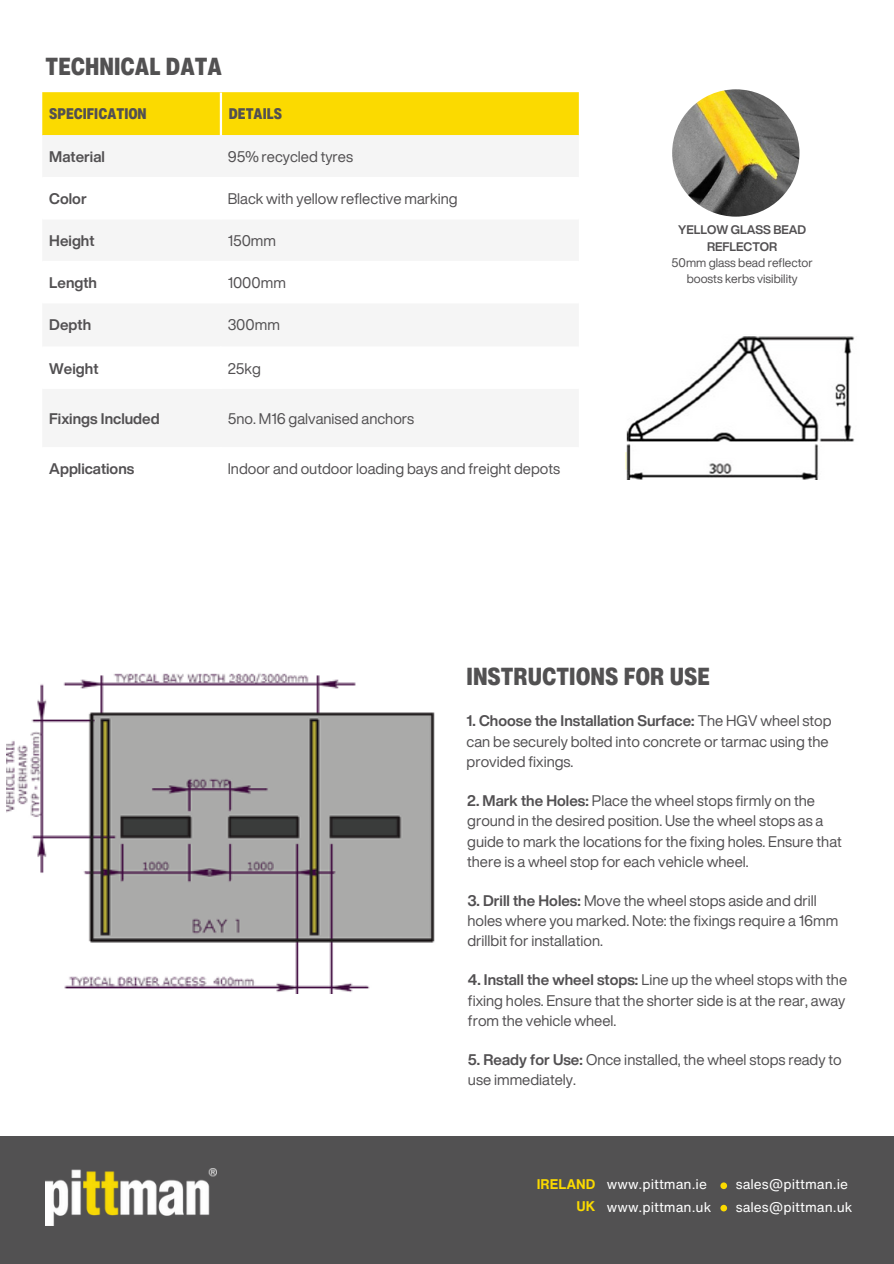
<style>
.page{position:relative;width:894px;height:1264px;background:#fff}
.page>*{position:absolute;margin:0;border:0;box-sizing:border-box;transform-origin:0 0}
.t1{font:900 condensed 24px "Helvetica Now Text";color:#525152}
.t2{font:15px/20.2px "Helvetica Now Display";color:#525052}
.t3{font:700 15px "Helvetica Now Display";color:#525052}
.t4{font:900 condensed 15px "Helvetica Now Text";color:#525052}
.t5{font:13.65px "Helvetica Now Text";color:#fff}
.t6{font:700 13.65px "Helvetica Now Text";color:#fbda00}
.t7{font:12.15px/16.2px "Helvetica Now Display";color:#525052;text-align:center}
.t8{font:700 12.15px/16.2px "Helvetica Now Display";color:#525052;text-align:center}
.s1{font-weight:700}
</style>
<div class="page">
<div style="left:43px;top:92px;width:535px;height:43px;background:#fbda00"></div>
<hr style="left:220px;top:92px;width:2px;height:43px;background:#fff">
<div style="left:0;top:1136px;width:893px;height:127px;background:#525152"></div>
<img style="left:46px;top:1168px;width:171px;height:56px">
<div style="left:720px;top:1182px;width:7px;height:7px;background:#fbda00;border-radius:50%"></div>
<div style="left:720px;top:1204px;width:7px;height:7px;background:#fbda00;border-radius:50%"></div>
<img style="left:6px;top:673px;width:429px;height:321px">
<img style="left:625px;top:336px;width:230px;height:143px">
<img style="left:672px;top:89px;width:127px;height:128px;border-radius:50%">
<p class="t1" style="left:46px;top:48px;width:178px">TECHNICAL DATA</p>
<h1 class="t4" style="left:49px;top:103px;width:99px">SPECIFICATION</h1>
<p class="t4" style="left:229px;top:103px;width:55px">DETAILS</p>
<p class="t3" style="left:49px;top:146px;width:57px">Material</p>
<p class="t2" style="left:228px;top:147px;width:127px">95% recycled tyres</p>
<p class="t3" style="left:49px;top:188px;width:39px">Color</p>
<p class="t2" style="left:228px;top:188px;width:231px">Black with yellow reflective marking</p>
<p class="t3" style="left:49px;top:229px;width:47px">Height</p>
<p class="t2" style="left:228px;top:230px;width:50px">150mm</p>
<p class="t3" style="left:49px;top:271px;width:49px">Length</p>
<p class="t2" style="left:228px;top:272px;width:60px">1000mm</p>
<p class="t3" style="left:49px;top:313px;width:43px">Depth</p>
<p class="t2" style="left:228px;top:314px;width:54px">300mm</p>
<p class="t3" style="left:49px;top:357px;width:51px">Weight</p>
<p class="t2" style="left:228px;top:358px;width:35px">25kg</p>
<p class="t3" style="left:49px;top:407px;width:112px">Fixings Included</p>
<p class="t2" style="left:228px;top:408px;width:188px">5no. M16 galvanised anchors</p>
<p class="t3" style="left:49px;top:458px;width:86px">Applications</p>
<p class="t2" style="left:228px;top:458px;width:334px">Indoor and outdoor loading bays and freight depots</p>
<h3 class="t8" style="left:678px;top:222px;width:130px">YELLOW GLASS BEAD<br>REFLECTOR</h3>
<p class="t7" style="left:671px;top:254px;width:143px">50mm glass bead reflector boosts kerbs visibility</p>
<p class="t1" style="left:466px;top:658px;width:245px">INSTRUCTIONS FOR USE</p>
<p class="t2" style="left:466px;top:710px;width:366px"><span class="s1">1. Choose the Installation Surface:</span> The HGV wheel stop can be securely bolted into concrete or tarmac using the provided fixings.</p>
<p class="t2" style="left:467px;top:790px;width:376px"><span class="s1">2. Mark the Holes:</span> Place the wheel stops firmly on the ground in the desired position. Use the wheel stops as a guide to mark the locations for the fixing holes. Ensure that there is a wheel stop for each vehicle wheel.</p>
<p class="t2" style="left:467px;top:890px;width:372px"><span class="s1">3. Drill the Holes:</span> Move the wheel stops aside and drill holes where you marked. Note: the fixings require a 16mm drillbit for installation.</p>
<h1 class="t2" style="left:468px;top:969px;width:380px;text-align:justify"><span class="s1">4. Install the wheel stops:</span> Line up the wheel stops with the fixing holes. Ensure that the shorter side is at the rear, away from the vehicle wheel.</h1>
<p class="t2" style="left:468px;top:1049px;width:375px"><span class="s1">5. Ready for Use:</span> Once installed, the wheel stops ready to use immediately.</p>
<p class="t6" style="left:536px;top:1174px;width:60px">IRELAND</p>
<p class="t5" style="left:606px;top:1173px;width:101px">www.pittman.ie</p>
<p class="t5" style="left:735px;top:1173px;width:114px">sales@pittman.ie</p>
<p class="t6" style="left:576px;top:1196px;width:20px">UK</p>
<p class="t5" style="left:606px;top:1196px;width:106px">www.pittman.uk</p>
<p class="t5" style="left:735px;top:1196px;width:118px">sales@pittman.uk</p>
</div>
